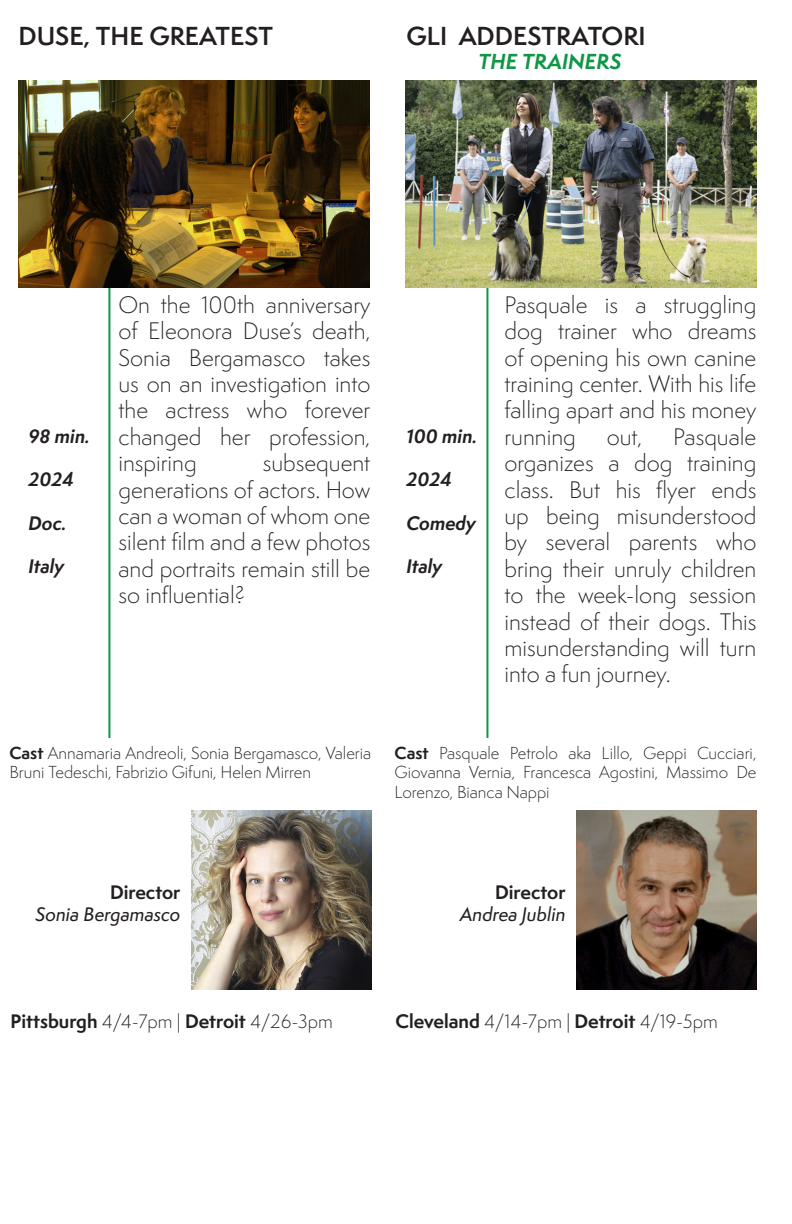
<style>
.page{position:relative;width:792px;height:1224px;background:#fff}
.page>*{position:absolute;margin:0;border:0;box-sizing:border-box;transform-origin:0 0}
.t1{font:600 24px "Semplicita Pro";color:#231f20}
.t2{font:300 22px/26.4px "Semplicita Pro";color:#231f20;text-align:justify}
.t3{font:italic 700 20px "Semplicita Pro";color:#109647}
.t4{font:18px/21.6px "Semplicita Pro Med It";color:#231f20;text-align:right}
.t5{font:italic 700 18px "Semplicita Pro";color:#231f20}
.t6{font:700 18px "Semplicita Pro";color:#231f20}
.t7{font:300 18px "Semplicita Pro";color:#231f20}
.t8{font:300 16px/19.2px "Semplicita Pro";color:#231f20}
.s1{font-weight:700}
.s2{font-family:"Semplicita Pro";font-weight:700}
.s3{font-weight:300}
</style>
<div class="page">
<hr style="left:108px;top:288px;width:2px;height:450px;background:#109647">
<hr style="left:486px;top:288px;width:2px;height:450px;background:#109647">
<img style="left:191px;top:810px;width:180px;height:180px">
<img style="left:576px;top:810px;width:180px;height:180px">
<img style="left:18px;top:80px;width:352px;height:208px">
<img style="left:405px;top:80px;width:351px;height:208px">
<p class="t1" style="left:18px;top:18px;width:256px">DUSE, THE GREATEST</p>
<p class="t1" style="left:407px;top:18px;width:241px">GLI ADDESTRATORI</p>
<p class="t3" style="left:479px;top:46px;width:145px">THE TRAINERS</p>
<p class="t5" style="left:29px;top:423px;width:63px">98 min.</p>
<p class="t5" style="left:29px;top:466px;width:47px">2024</p>
<p class="t5" style="left:29px;top:509px;width:40px">Doc.</p>
<p class="t5" style="left:29px;top:553px;width:37px">Italy</p>
<p class="t2" style="left:118px;top:291px;width:254px">On the 100th anniversary of Eleonora Duse’s death, Sonia Bergamasco takes us on an investigation into the actress who forever changed her profession, inspiring</p>
<p class="t2" style="left:118px;top:450px;width:254px;text-indent:144px">subsequent generations of actors. How can a woman of whom one silent film and a few photos and portraits remain still be so influential?</p>
<p class="t5" style="left:407px;top:423px;width:72px">100 min.</p>
<p class="t5" style="left:407px;top:466px;width:47px">2024</p>
<p class="t5" style="left:407px;top:509px;width:71px">Comedy</p>
<p class="t5" style="left:407px;top:553px;width:37px">Italy</p>
<p class="t2" style="left:504px;top:291px;width:254px">Pasquale is a struggling dog trainer who dreams of opening his own canine training center. With his life falling apart and his money running</p>
<p class="t2" style="left:504px;top:423px;width:254px;text-indent:169px">Pasquale organizes a dog training class. But his flyer ends up being misunderstood by several parents who bring their unruly children to the week-long session instead of their dogs. This misunderstanding will turn into a fun journey.</p>
<p class="t2" style="left:607px;top:423px;width:37px">out,</p>
<p class="t8" style="left:10px;top:744px;width:363px"><span class="s1">Cast</span> Annamaria Andreoli, Sonia Bergamasco, Valeria<br>Bruni Tedeschi, Fabrizio Gifuni, Helen Mirren</p>
<p class="t8" style="left:395px;top:744px;width:363px;text-align:justify"><span class="s1">Cast</span> Pasquale Petrolo aka Lillo, Geppi Cucciari, Giovanna Vernia, Francesca Agostini, Massimo De Lorenzo, Bianca Nappi</p>
<p class="t4" style="left:36px;top:882px;width:147px"><span class="s2">Director<br></span>Sonia Bergamasco</p>
<p class="t4" style="left:460px;top:882px;width:107px"><span class="s2">Director<br></span>Andrea Jublin</p>
<p class="t6" style="left:10px;top:1008px;width:324px">Pittsburgh <span class="s3">4/4-7pm |</span> Detroit <span class="s3">4/26-3pm</span></p>
<p class="t7" style="left:396px;top:1009px;width:324px"><span class="s1">Cleveland</span> 4/14-7pm | <span class="s1">Detroit</span> 4/19-5pm</p>
</div>
